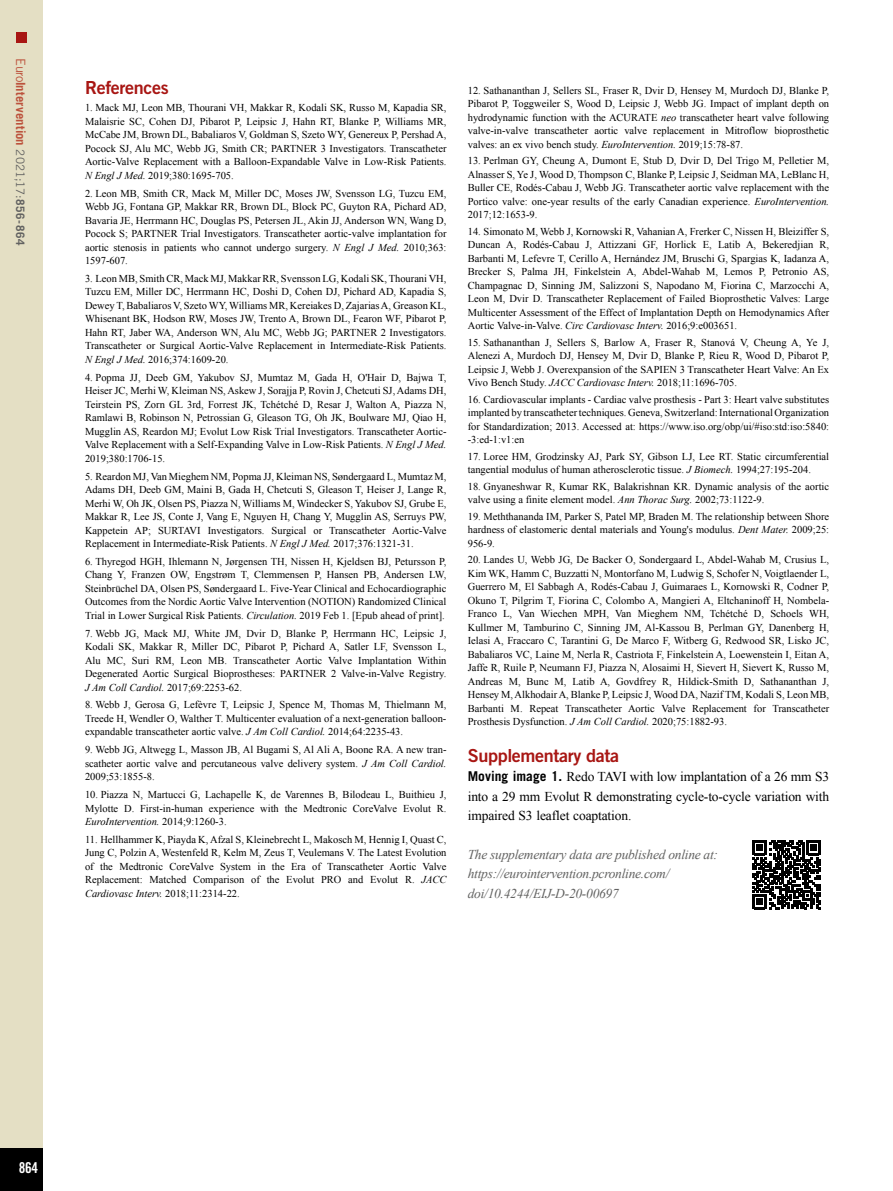
<style>
.page{position:relative;width:893px;height:1191px;background:#fff}
.page>*{position:absolute;margin:0;border:0;box-sizing:border-box;transform-origin:0 0}
.t1{font:18px "Trade Gothic LT Std Bd 2";letter-spacing:-.02em;color:#a81613}
.t2{font:15px "Trade Gothic LT Std Bd Cn 20";color:#fff}
.t3{font:13.5px/19.5px "Times New Roman";letter-spacing:-.01em;color:#000;text-align:justify}
.t4{font:italic 13.5px/19.5px "Times New Roman";letter-spacing:-.02em;color:#626261}
.t5{font:700 12.75px "Trade Gothic LT Std";letter-spacing:.005em;color:#bc523c}
.t6{font:10.5px/13.5px "Times New Roman";color:#000;text-align:justify}
.s1{font-weight:400}
.s2{font-weight:400;font-size:11.7px;color:#626261}
.s3{font-size:11.7px;color:#626261}
.s4{font-style:italic}
.s5{font-family:"Trade Gothic LT Std";font-weight:700}
</style>
<div class="page">
<div style="left:0;top:0;width:43px;height:1191px;background:#e4dfc4"></div>
<div style="left:0;top:1148px;width:43px;height:43px;background:#000"></div>
<div style="left:16px;top:32px;width:10px;height:10px;background:#a81613"></div>
<svg style="left:752px;top:840px;width:69px;height:69px"></svg>
<p class="t5" style="left:29px;top:58px;width:189px;rotate:90deg"><span class="s1">Euro</span>Intervention <span class="s2">2021;17:</span><span class="s3">856-864</span></p>
<h1 class="t1" style="left:85px;top:76px;width:85px">References</h1>
<p class="t6" style="left:85px;top:101px;width:363px">1. Mack MJ, Leon MB, Thourani VH, Makkar R, Kodali SK, Russo M, Kapadia SR, Malaisrie SC, Cohen DJ, Pibarot P, Leipsic J, Hahn RT, Blanke P, Williams MR, McCabe JM, Brown DL, Babaliaros V, Goldman S, Szeto WY, Genereux P, Pershad A, Pocock SJ, Alu MC, Webb JG, Smith CR; PARTNER 3 Investigators. Transcatheter Aortic-Valve Replacement with a Balloon-Expandable Valve in Low-Risk Patients.<br><span class="s4">N Engl J Med.</span> 2019;380:1695-705.</p>
<p class="t6" style="left:85px;top:186px;width:363px">2. Leon MB, Smith CR, Mack M, Miller DC, Moses JW, Svensson LG, Tuzcu EM, Webb JG, Fontana GP, Makkar RR, Brown DL, Block PC, Guyton RA, Pichard AD, Bavaria JE, Herrmann HC, Douglas PS, Petersen JL, Akin JJ, Anderson WN, Wang D, Pocock S; PARTNER Trial Investigators. Transcatheter aortic-valve implantation for aortic stenosis in patients who cannot undergo surgery. <span class="s4">N Engl J Med.</span> 2010;363:<br>1597-607.</p>
<p class="t6" style="left:85px;top:271px;width:363px">3. Leon MB, Smith CR, Mack MJ, Makkar RR, Svensson LG, Kodali SK, Thourani VH, Tuzcu EM, Miller DC, Herrmann HC, Doshi D, Cohen DJ, Pichard AD, Kapadia S, Dewey T, Babaliaros V, Szeto WY, Williams MR, Kereiakes D, Zajarias A, Greason KL, Whisenant BK, Hodson RW, Moses JW, Trento A, Brown DL, Fearon WF, Pibarot P, Hahn RT, Jaber WA, Anderson WN, Alu MC, Webb JG; PARTNER 2 Investigators.<br>Transcatheter or Surgical Aortic-Valve Replacement in Intermediate-Risk Patients.<br><span class="s4">N Engl J Med.</span> 2016;374:1609-20.</p>
<p class="t6" style="left:85px;top:370px;width:363px">4. Popma JJ, Deeb GM, Yakubov SJ, Mumtaz M, Gada H, O'Hair D, Bajwa T, Heiser JC, Merhi W, Kleiman NS, Askew J, Sorajja P, Rovin J, Chetcuti SJ, Adams DH, Teirstein PS, Zorn GL 3rd, Forrest JK, Tchétché D, Resar J, Walton A, Piazza N, Ramlawi B, Robinson N, Petrossian G, Gleason TG, Oh JK, Boulware MJ, Qiao H, Mugglin AS, Reardon MJ; Evolut Low Risk Trial Investigators. Transcatheter Aortic-Valve Replacement with a Self-Expanding Valve in Low-Risk Patients. <span class="s4">N Engl J Med.<br></span>2019;380:1706-15.</p>
<p class="t6" style="left:85px;top:469px;width:363px">5. Reardon MJ, Van Mieghem NM, Popma JJ, Kleiman NS, Søndergaard L, Mumtaz M, Adams DH, Deeb GM, Maini B, Gada H, Chetcuti S, Gleason T, Heiser J, Lange R, Merhi W, Oh JK, Olsen PS, Piazza N, Williams M, Windecker S, Yakubov SJ, Grube E, Makkar R, Lee JS, Conte J, Vang E, Nguyen H, Chang Y, Mugglin AS, Serruys PW, Kappetein AP; SURTAVI Investigators. Surgical or Transcatheter Aortic-Valve Replacement in Intermediate-Risk Patients. <span class="s4">N Engl J Med.</span> 2017;376:1321-31.</p>
<p class="t6" style="left:85px;top:554px;width:363px">6. Thyregod HGH, Ihlemann N, Jørgensen TH, Nissen H, Kjeldsen BJ, Petursson P, Chang Y, Franzen OW, Engstrøm T, Clemmensen P, Hansen PB, Andersen LW, Steinbrüchel DA, Olsen PS, Søndergaard L. Five-Year Clinical and Echocardiographic Outcomes from the Nordic Aortic Valve Intervention (NOTION) Randomized Clinical Trial in Lower Surgical Risk Patients. <span class="s4">Circulation.</span> 2019 Feb 1. [Epub ahead of print].</p>
<p class="t6" style="left:85px;top:626px;width:363px">7. Webb JG, Mack MJ, White JM, Dvir D, Blanke P, Herrmann HC, Leipsic J, Kodali SK, Makkar R, Miller DC, Pibarot P, Pichard A, Satler LF, Svensson L, Alu MC, Suri RM, Leon MB. Transcatheter Aortic Valve Implantation Within Degenerated Aortic Surgical Bioprostheses: PARTNER 2 Valve-in-Valve Registry.<br><span class="s4">J Am Coll Cardiol.</span> 2017;69:2253-62.</p>
<p class="t6" style="left:85px;top:698px;width:363px">8. Webb J, Gerosa G, Lefèvre T, Leipsic J, Spence M, Thomas M, Thielmann M, Treede H, Wendler O, Walther T. Multicenter evaluation of a next-generation balloon&shy;expandable transcatheter aortic valve. <span class="s4">J Am Coll Cardiol.</span> 2014;64:2235-43.</p>
<p class="t6" style="left:85px;top:743px;width:363px">9. Webb JG, Altwegg L, Masson JB, Al Bugami S, Al Ali A, Boone RA. A new tran&shy;scatheter aortic valve and percutaneous valve delivery system. <span class="s4">J Am Coll Cardiol.<br></span>2009;53:1855-8.</p>
<p class="t6" style="left:85px;top:787px;width:363px">10. Piazza N, Martucci G, Lachapelle K, de Varennes B, Bilodeau L, Buithieu J, Mylotte D. First-in-human experience with the Medtronic CoreValve Evolut R.<br><span class="s4">EuroIntervention.</span> 2014;9:1260-3.</p>
<p class="t6" style="left:85px;top:832px;width:363px">11. Hellhammer K, Piayda K, Afzal S, Kleinebrecht L, Makosch M, Hennig I, Quast C, Jung C, Polzin A, Westenfeld R, Kelm M, Zeus T, Veulemans V. The Latest Evolution of the Medtronic CoreValve System in the Era of Transcatheter Aortic Valve Replacement: Matched Comparison of the Evolut PRO and Evolut R. <span class="s4">JACC Cardiovasc Interv.</span> 2018;11:2314-22.</p>
<p class="t6" style="left:468px;top:83px;width:363px">12. Sathananthan J, Sellers SL, Fraser R, Dvir D, Hensey M, Murdoch DJ, Blanke P, Pibarot P, Toggweiler S, Wood D, Leipsic J, Webb JG. Impact of implant depth on hydrodynamic function with the ACURATE <span class="s4">neo</span> transcatheter heart valve following valve-in-valve transcatheter aortic valve replacement in Mitroflow bioprosthetic valves: an ex vivo bench study. <span class="s4">EuroIntervention.</span> 2019;15:78-87.</p>
<p class="t6" style="left:468px;top:154px;width:363px">13. Perlman GY, Cheung A, Dumont E, Stub D, Dvir D, Del Trigo M, Pelletier M, Alnasser S, Ye J, Wood D, Thompson C, Blanke P, Leipsic J, Seidman MA, LeBlanc H, Buller CE, Rodés-Cabau J, Webb JG. Transcatheter aortic valve replacement with the Portico valve: one-year results of the early Canadian experience. <span class="s4">EuroIntervention.<br></span>2017;12:1653-9.</p>
<p class="t6" style="left:468px;top:224px;width:363px">14. Simonato M, Webb J, Kornowski R, Vahanian A, Frerker C, Nissen H, Bleiziffer S, Duncan A, Rodés-Cabau J, Attizzani GF, Horlick E, Latib A, Bekeredjian R, Barbanti M, Lefevre T, Cerillo A, Hernández JM, Bruschi G, Spargias K, Iadanza A, Brecker S, Palma JH, Finkelstein A, Abdel-Wahab M, Lemos P, Petronio AS, Champagnac D, Sinning JM, Salizzoni S, Napodano M, Fiorina C, Marzocchi A, Leon M, Dvir D. Transcatheter Replacement of Failed Bioprosthetic Valves: Large Multicenter Assessment of the Effect of Implantation Depth on Hemodynamics After Aortic Valve-in-Valve. <span class="s4">Circ Cardiovasc Interv.</span> 2016;9:e003651.</p>
<p class="t6" style="left:468px;top:335px;width:363px">15. Sathananthan J, Sellers S, Barlow A, Fraser R, Stanová V, Cheung A, Ye J, Alenezi A, Murdoch DJ, Hensey M, Dvir D, Blanke P, Rieu R, Wood D, Pibarot P, Leipsic J, Webb J. Overexpansion of the SAPIEN 3 Transcatheter Heart Valve: An Ex Vivo Bench Study. <span class="s4">JACC Cardiovasc Interv.</span> 2018;11:1696-705.</p>
<p class="t6" style="left:468px;top:392px;width:363px">16. Cardiovascular implants - Cardiac valve prosthesis - Part 3: Heart valve substitutes implanted by transcatheter techniques. Geneva, Switzerland: International Organization for Standardization; 2013. Accessed at: https://www.iso.org/obp/ui/#iso:std:iso:5840: -3:ed-1:v1:en</p>
<p class="t6" style="left:468px;top:449px;width:363px">17. Loree HM, Grodzinsky AJ, Park SY, Gibson LJ, Lee RT. Static circumferential tangential modulus of human atherosclerotic tissue. <span class="s4">J Biomech.</span> 1994;27:195-204.</p>
<p class="t6" style="left:468px;top:479px;width:363px">18. Gnyaneshwar R, Kumar RK, Balakrishnan KR. Dynamic analysis of the aortic valve using a finite element model. <span class="s4">Ann Thorac Surg.</span> 2002;73:1122-9.</p>
<p class="t6" style="left:468px;top:509px;width:363px">19. Meththananda IM, Parker S, Patel MP, Braden M. The relationship between Shore hardness of elastomeric dental materials and Young's modulus. <span class="s4">Dent Mater.</span> 2009;25:<br>956-9.</p>
<p class="t6" style="left:468px;top:553px;width:363px">20. Landes U, Webb JG, De Backer O, Sondergaard L, Abdel-Wahab M, Crusius L, Kim WK, Hamm C, Buzzatti N, Montorfano M, Ludwig S, Schofer N, Voigtlaender L, Guerrero M, El Sabbagh A, Rodés-Cabau J, Guimaraes L, Kornowski R, Codner P, Okuno T, Pilgrim T, Fiorina C, Colombo A, Mangieri A, Eltchaninoff H, Nombela-Franco L, Van Wiechen MPH, Van Mieghem NM, Tchétché D, Schoels WH, Kullmer M, Tamburino C, Sinning JM, Al-Kassou B, Perlman GY, Danenberg H, Ielasi A, Fraccaro C, Tarantini G, De Marco F, Witberg G, Redwood SR, Lisko JC, Babaliaros VC, Laine M, Nerla R, Castriota F, Finkelstein A, Loewenstein I, Eitan A, Jaffe R, Ruile P, Neumann FJ, Piazza N, Alosaimi H, Sievert H, Sievert K, Russo M, Andreas M, Bunc M, Latib A, Govdfrey R, Hildick-Smith D, Sathananthan J, Hensey M, Alkhodair A, Blanke P, Leipsic J, Wood DA, Nazif TM, Kodali S, Leon MB, Barbanti M. Repeat Transcatheter Aortic Valve Replacement for Transcatheter Prosthesis Dysfunction. <span class="s4">J Am Coll Cardiol.</span> 2020;75:1882-93.</p>
<h1 class="t1" style="left:468px;top:744px;width:153px">Supplementary data</h1>
<p class="t3" style="left:468px;top:766px;width:363px"><span class="s5">Moving image 1.</span> Redo TAVI with low implantation of a 26 mm S3 into a 29 mm Evolut R demonstrating cycle-to-cycle variation with impaired S3 leaflet coaptation.</p>
<p class="t4" style="left:468px;top:844px;width:252px">The supplementary data are published online at: https://eurointervention.pcronline.com/ doi/10.4244/EIJ-D-20-00697</p>
<h2 class="t2" style="left:19px;top:1158px;width:21px">864</h2>
</div>
